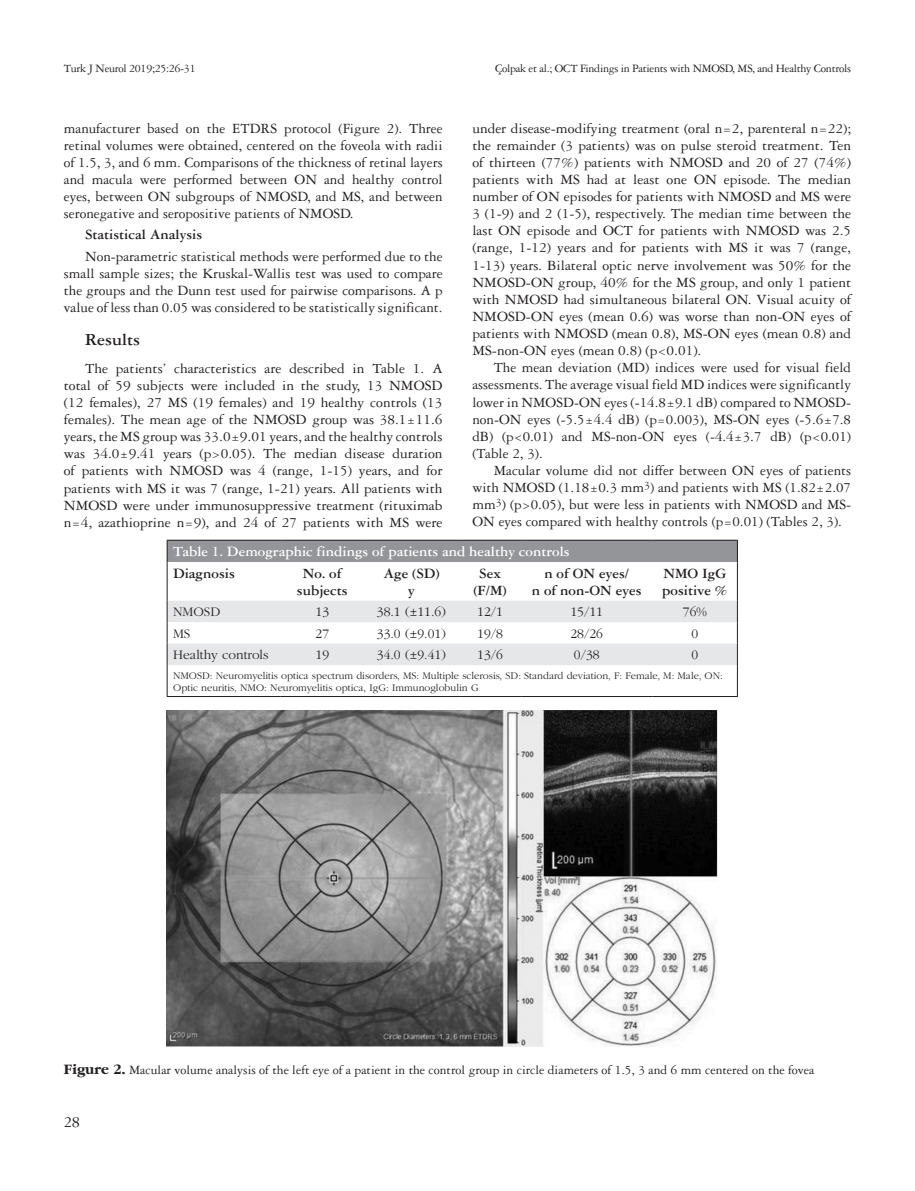
<style>
.page{position:relative;width:915px;height:1191px;background:#fff}
.page>*{position:absolute;margin:0;border:0;box-sizing:border-box;transform-origin:0 0}
.ARA_BASLIK{font:18px "Garamond Three Bold Tr";color:#231f20}
.t1{font:16.5px "Garamond Three Tr";color:#231f20}
.YAZI{font:15px/17.1px "Garamond Three Tr";color:#231f20;text-align:justify}
.TABLO-ARA_BASLIK{font:15px/16.5px "Garamond Three Bold Tr";color:#231f20;text-align:center}
.TABLO-BASLIK{font:15px "Garamond Three Bold Tr";color:#fff}
.BOLD{font:15px "Garamond Three Bold Tr";color:#231f20}
.YAZI-2{font:13.5px "Garamond Three Tr";color:#231f20}
.TABLO-YAZI{font:13.5px "Garamond Tr";color:#231f20}
.t2{font:12px "Garamond Three Tr";letter-spacing:-.025em;color:#231f20}
.TABLO_ALTI{font:10.5px/12px "Garamond Tr";color:#231f20}
.s1{font-family:"Garamond Bold Tr";font-size:15px}
</style>
<div class="page">
<img style="left:166px;top:710px;width:552px;height:336px">
<div style="left:167px;top:540px;width:570px;height:22px;background:#939598"></div>
<hr style="left:167px;top:540px;width:113px;height:1px;background:#231f20">
<svg style="left:167px;top:540px;width:1px;height:22px"></svg>
<hr style="left:280px;top:540px;width:84px;height:1px;background:#231f20">
<hr style="left:364px;top:540px;width:95px;height:1px;background:#231f20">
<hr style="left:459px;top:540px;width:62px;height:1px;background:#231f20">
<hr style="left:521px;top:540px;width:131px;height:1px;background:#231f20">
<hr style="left:652px;top:540px;width:85px;height:1px;background:#231f20">
<svg style="left:736px;top:540px;width:1px;height:22px"></svg>
<hr style="left:167px;top:562px;width:1px;height:38px;background:#231f20">
<hr style="left:736px;top:562px;width:1px;height:38px;background:#231f20">
<svg style="left:167px;top:600px;width:570px;height:65px"></svg>
<hr style="left:167px;top:665px;width:1px;height:31px;background:#231f20">
<hr style="left:736px;top:665px;width:1px;height:31px;background:#231f20">
<hr style="left:167px;top:696px;width:113px;height:1px;background:#231f20">
<hr style="left:280px;top:696px;width:84px;height:1px;background:#231f20">
<hr style="left:364px;top:696px;width:95px;height:1px;background:#231f20">
<hr style="left:459px;top:696px;width:62px;height:1px;background:#231f20">
<hr style="left:521px;top:696px;width:131px;height:1px;background:#231f20">
<hr style="left:652px;top:696px;width:85px;height:1px;background:#231f20">
<p class="t2" style="left:64px;top:61px;width:133px">Turk J Neurol 2019;25:26-31</p>
<p class="t2" style="left:495px;top:61px;width:357px">Çolpak et al.; OCT Findings in Patients with NMOSD, MS, and Healthy Controls</p>
<p class="YAZI" style="left:64px;top:119px;width:380px">manufacturer based on the ETDRS protocol (Figure 2). Three retinal volumes were obtained, centered on the foveola with radii of 1.5, 3, and 6 mm. Comparisons of the thickness of retinal layers and macula were performed between ON and healthy control eyes, between ON subgroups of NMOSD, and MS, and between seronegative and seropositive patients of NMOSD.</p>
<p class="BOLD" style="left:85px;top:225px;width:119px">Statistical Analysis</p>
<p class="YAZI" style="left:64px;top:247px;width:380px;text-indent:21px">Non-parametric statistical methods were performed due to the small sample sizes; the Kruskal-Wallis test was used to compare the groups and the Dunn test used for pairwise comparisons. A p value of less than 0.05 was considered to be statistically significant.</p>
<p class="ARA_BASLIK" style="left:85px;top:329px;width:57px">Results</p>
<p class="YAZI" style="left:64px;top:359px;width:380px;text-indent:21px">The patients’ characteristics are described in Table 1. A total of 59 subjects were included in the study, 13 NMOSD (12 females), 27 MS (19 females) and 19 healthy controls (13 females). The mean age of the NMOSD group was 38.1±11.6 years, the MS group was 33.0±9.01 years, and the healthy controls was 34.0±9.41 years (p&gt;0.05). The median disease duration of patients with NMOSD was 4 (range, 1-15) years, and for patients with MS it was 7 (range, 1-21) years. All patients with NMOSD were under immunosuppressive treatment (rituximab n=4, azathioprine n=9), and 24 of 27 patients with MS were</p>
<p class="YAZI" style="left:472px;top:119px;width:380px">under disease-modifying treatment (oral n=2, parenteral n=22); the remainder (3 patients) was on pulse steroid treatment. Ten of thirteen (77%) patients with NMOSD and 20 of 27 (74%) patients with MS had at least one ON episode. The median number of ON episodes for patients with NMOSD and MS were 3 (1-9) and 2 (1-5), respectively. The median time between the last ON episode and OCT for patients with NMOSD was 2.5 (range, 1-12) years and for patients with MS it was 7 (range, 1-13) years. Bilateral optic nerve involvement was 50% for the NMOSD-ON group, 40% for the MS group, and only 1 patient with NMOSD had simultaneous bilateral ON. Visual acuity of NMOSD-ON eyes (mean 0.6) was worse than non-ON eyes of patients with NMOSD (mean 0.8), MS-ON eyes (mean 0.8) and MS-non-ON eyes (mean 0.8) (p&lt;0.01).</p>
<p class="YAZI" style="left:472px;top:358px;width:380px;text-indent:21px">The mean deviation (MD) indices were used for visual field assessments. The average visual field MD indices were significantly lower in NMOSD-ON eyes (-14.8±9.1 dB) compared to NMOSD&shy;non-ON eyes (-5.5±4.4 dB) (p=0.003), MS-ON eyes (-5.6±7.8 dB) (p&lt;0.01) and MS-non-ON eyes (-4.4±3.7 dB) (p&lt;0.01) (Table 2, 3).</p>
<p class="YAZI" style="left:472px;top:461px;width:380px;text-indent:21px">Macular volume did not differ between ON eyes of patients with NMOSD (1.18±0.3 mm<sup>3</sup>) and patients with MS (1.82±2.07 mm<sup>3</sup>) (p&gt;0.05), but were less in patients with NMOSD and MS-ON eyes compared with healthy controls (p=0.01) (Tables 2, 3).</p>
<p class="TABLO-BASLIK" style="left:173px;top:542px;width:398px">Table 1. Demographic findings of patients and healthy controls</p>
<p class="TABLO-ARA_BASLIK" style="left:173px;top:565px;width:63px">Diagnosis</p>
<p class="TABLO-ARA_BASLIK" style="left:297px;top:565px;width:52px">No. of subjects</p>
<p class="TABLO-ARA_BASLIK" style="left:383px;top:565px;width:58px">Age (SD)</p>
<p class="TABLO-ARA_BASLIK" style="left:473px;top:565px;width:35px">Sex (F/M)</p>
<p class="TABLO-ARA_BASLIK" style="left:544px;top:565px;width:86px">n of ON eyes/</p>
<p class="TABLO-ARA_BASLIK" style="left:531px;top:581px;width:111px">n of non-ON eyes</p>
<p class="TABLO-ARA_BASLIK" style="left:408px;top:581px;width:8px">y</p>
<p class="TABLO-ARA_BASLIK" style="left:662px;top:565px;width:67px;text-align:left">NMO IgG positive %</p>
<p class="TABLO-YAZI" style="left:173px;top:604px;width:49px">NMOSD</p>
<p class="TABLO-YAZI" style="left:315px;top:604px;width:15px">13</p>
<p class="TABLO-YAZI" style="left:377px;top:604px;width:71px">38.1 (±11.6)</p>
<p class="TABLO-YAZI" style="left:477px;top:604px;width:27px">12/1</p>
<p class="TABLO-YAZI" style="left:570px;top:604px;width:34px">15/11</p>
<p class="TABLO-YAZI" style="left:682px;top:604px;width:25px">76%</p>
<p class="TABLO-YAZI" style="left:173px;top:625px;width:19px">MS</p>
<p class="TABLO-YAZI" style="left:315px;top:625px;width:15px">27</p>
<p class="TABLO-YAZI" style="left:377px;top:625px;width:71px">33.0 (±9.01)</p>
<p class="TABLO-YAZI" style="left:477px;top:625px;width:27px">19/8</p>
<p class="TABLO-YAZI" style="left:570px;top:625px;width:34px">28/26</p>
<p class="TABLO-YAZI" style="left:691px;top:625px;width:8px">0</p>
<p class="TABLO-YAZI" style="left:173px;top:647px;width:97px">Healthy controls</p>
<p class="TABLO-YAZI" style="left:315px;top:647px;width:15px">19</p>
<p class="TABLO-YAZI" style="left:377px;top:647px;width:71px">34.0 (±9.41)</p>
<p class="TABLO-YAZI" style="left:477px;top:647px;width:27px">13/6</p>
<p class="TABLO-YAZI" style="left:573px;top:647px;width:27px">0/38</p>
<p class="TABLO-YAZI" style="left:691px;top:647px;width:8px">0</p>
<p class="TABLO_ALTI" style="left:173px;top:669px;width:551px">NMOSD: Neuromyelitis optica spectrum disorders, MS: Multiple sclerosis, SD: Standard deviation, F: Female, M: Male, ON:<br>Optic neuritis, NMO: Neuromyelitis optica, IgG: Immunoglobulin G</p>
<p class="YAZI-2" style="left:64px;top:1061px;width:751px"><span class="s1">Figure 2.</span> Macular volume analysis of the left eye of a patient in the control group in circle diameters of 1.5, 3 and 6 mm centered on the fovea</p>
<p class="t1" style="left:64px;top:1112px;width:18px">28</p>
</div>
